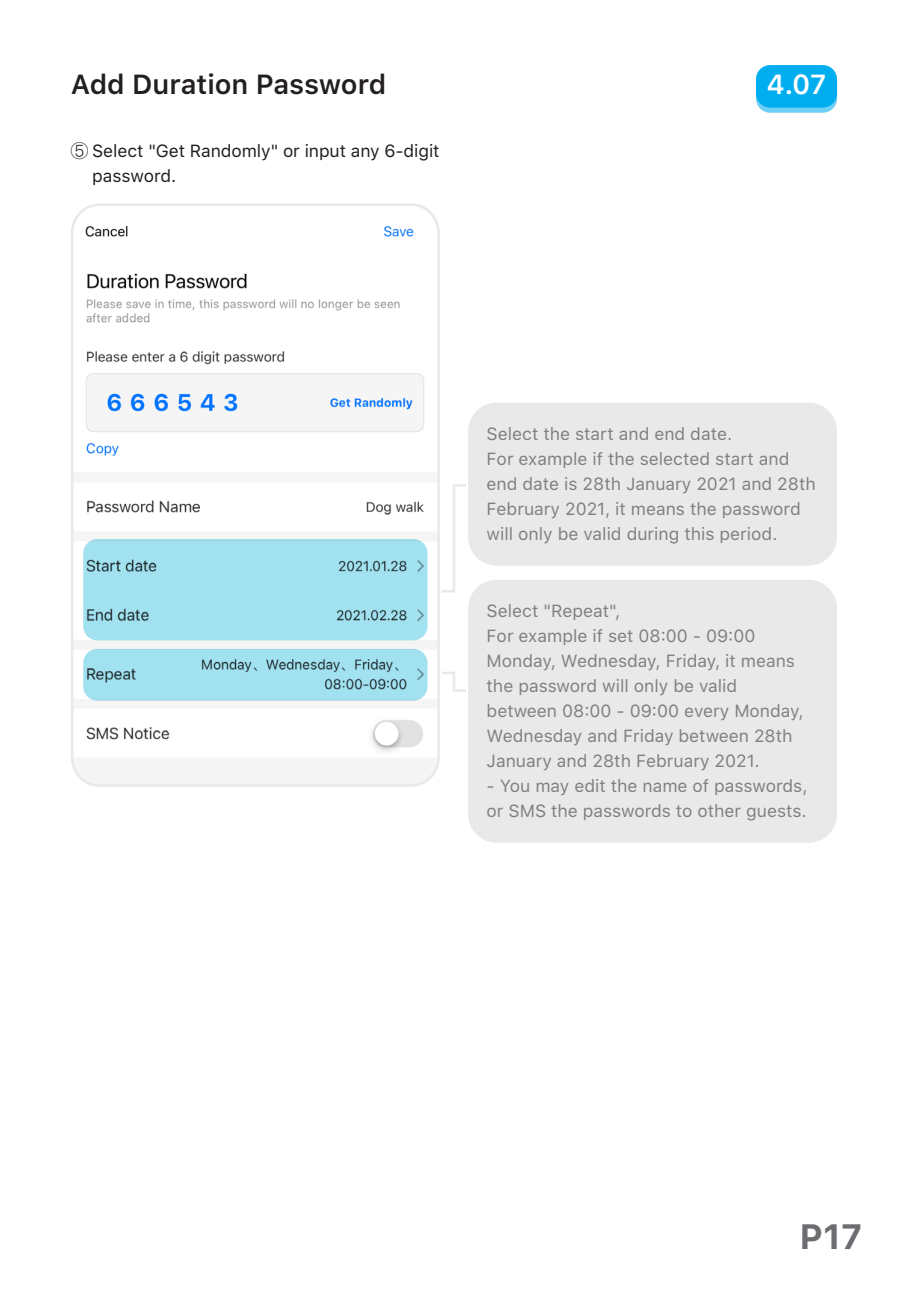
<style>
.page{position:relative;width:908px;height:1290px;background:#fff}
.page>*{position:absolute;margin:0;border:0;box-sizing:border-box;transform-origin:0 0}
.t1{font:700 35px "SF Pro Text";color:#6c6d70}
.大标题右{font:600 27.5px "SF Pro Text";color:#231f20}
.q1{font:600 27.5px "SF Pro Text";color:#fff}
.注释{font:17.5px/25px "SF Pro Text";color:#808080}
.t2{font:17.5px/25px "SF Pro Text";letter-spacing:-.005em;color:#231f20}
.s1{font-family:"Ping Fang SC Regular"}
</style>
<div class="page">
<div style="left:468px;top:403px;width:368px;height:163px;background:#e9e9e9;border-radius:28px"></div>
<div style="left:468px;top:580px;width:368px;height:263px;background:#e9e9e9;border-radius:28px"></div>
<svg style="left:71px;top:203px;width:368px;height:584px"></svg>
<svg style="left:439px;top:670px;width:27px;height:23px"></svg>
<svg style="left:439px;top:483px;width:27px;height:111px"></svg>
<div style="left:83px;top:539px;width:344px;height:101px;background:#a2e2f0;border-radius:14px"></div>
<svg style="left:83px;top:649px;width:344px;height:52px;background:#99d5e2"></svg>
<div style="left:755px;top:70px;width:81px;height:43px;background:#6ed0f6;border-radius:14px"></div>
<div style="left:755px;top:65px;width:81px;height:43px;background:#00aeef;border-radius:14px"></div>
<p class="大标题右" style="left:71px;top:65px;width:317px">Add Duration Password</p>
<p class="q1" style="left:766px;top:64px;width:61px">4.07</p>
<p class="t2" style="left:92px;top:137px;width:349px;text-indent:-21px"><span class="s1">⑤</span> Select "Get Randomly" or input any 6-digit password.</p>
<p class="注释" style="left:486px;top:420px;width:330px">Select the start and end date.<br>For example if the selected start and end date is 28th January 2021 and 28th February 2021, it means the password will only be valid during this period.</p>
<p class="注释" style="left:486px;top:598px;width:318px">Select "Repeat",<br>For example if set 08:00 - 09:00<br>Monday, Wednesday, Friday, it means the password will only be valid between 08:00 - 09:00 every Monday,<br>Wednesday and Friday between 28th<br>January and 28th February 2021.</p>
<p class="注释" style="left:486px;top:773px;width:322px">- You may edit the name of passwords, or SMS the passwords to other guests.</p>
<h1 class="t1" style="left:799px;top:1216px;width:64px">P17</h1>
</div>
